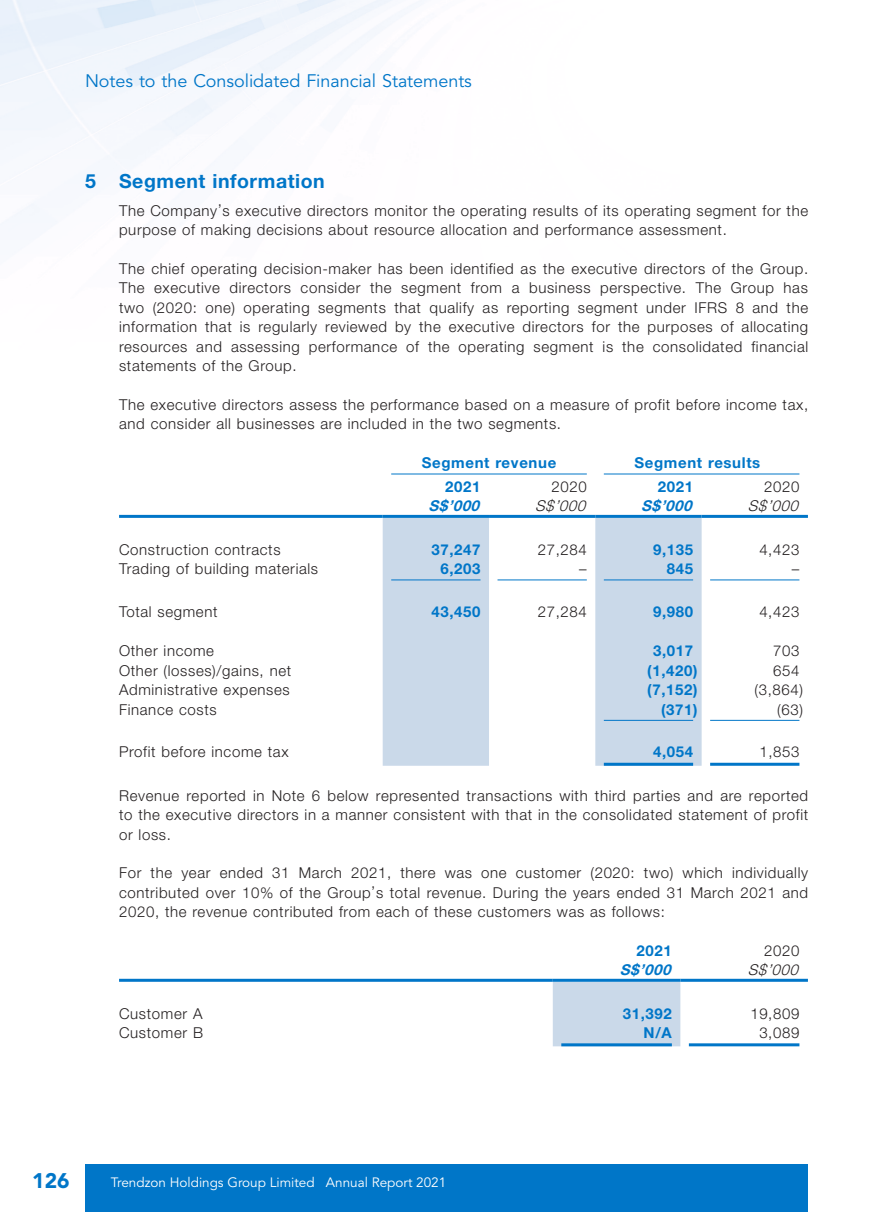
<style>
.page{position:relative;width:893px;height:1212px;background:#fff}
.page>*{position:absolute;margin:0;border:0;box-sizing:border-box;transform-origin:0 0}
.t1{font:900 21px "Avenir LT Std";color:#0076c8}
.t2{font:700 19.5px "Helvetica Neue LT Std";letter-spacing:.03em;color:#0076c8}
.t3{font:18px "Avenir LT Std";letter-spacing:-.005em;color:#0076c8}
.t4{font:300 15px/19.5px "Helvetica Neue LT Std";letter-spacing:.045em;color:#231f20;text-align:justify}
.t5{font:700 15px "Helvetica Neue LT Std";letter-spacing:.045em;color:#0076c8}
.t6{font:italic 700 15px "Helvetica Neue LT Std";color:#0076c8}
.t7{font:italic 300 15px "Helvetica Neue LT Std";color:#231f20}
.t8{font:13.5px "Avenir LT Std";color:#fff}
</style>
<div class="page">
<div style="left:85px;top:1164px;width:723px;height:48px;background:#0076c8"></div>
<svg style="left:383px;top:518px;width:319px;height:248px;fill:#cad9e9"></svg>
<hr style="left:391px;top:474px;width:196px;height:1px;background:#0076c8">
<hr style="left:604px;top:474px;width:195px;height:1px;background:#0076c8">
<hr style="left:119px;top:515px;width:264px;height:3px;background:#0076c8">
<hr style="left:383px;top:515px;width:106px;height:3px;background:#0076c8">
<hr style="left:489px;top:515px;width:106px;height:3px;background:#0076c8">
<hr style="left:595px;top:515px;width:107px;height:3px;background:#0076c8">
<hr style="left:702px;top:515px;width:106px;height:3px;background:#0076c8">
<hr style="left:391px;top:579px;width:89px;height:1px;background:#0076c8">
<hr style="left:497px;top:579px;width:90px;height:1px;background:#0076c8">
<hr style="left:604px;top:579px;width:89px;height:1px;background:#0076c8">
<hr style="left:710px;top:579px;width:89px;height:1px;background:#0076c8">
<hr style="left:604px;top:720px;width:89px;height:1px;background:#0076c8">
<hr style="left:710px;top:720px;width:89px;height:1px;background:#0076c8">
<hr style="left:604px;top:763px;width:89px;height:3px;background:#0076c8">
<hr style="left:710px;top:763px;width:89px;height:3px;background:#0076c8">
<div style="left:553px;top:982px;width:127px;height:64px;background:#cad9e9"></div>
<hr style="left:119px;top:979px;width:434px;height:3px;background:#0076c8">
<hr style="left:553px;top:979px;width:127px;height:3px;background:#0076c8">
<hr style="left:680px;top:979px;width:128px;height:3px;background:#0076c8">
<hr style="left:561px;top:1043px;width:111px;height:3px;background:#0076c8">
<hr style="left:689px;top:1043px;width:110px;height:3px;background:#0076c8">
<p class="t3" style="left:85px;top:71px;width:388px">Notes to the Consolidated Financial Statements</p>
<h2 class="t2" style="left:85px;top:168px;width:241px">5 Segment information</h2>
<p class="t4" style="left:119px;top:200px;width:691px">The Company’s executive directors monitor the operating results of its operating segment for the purpose of making decisions about resource allocation and performance assessment.</p>
<p class="t4" style="left:119px;top:258px;width:691px">The chief operating decision-maker has been identified as the executive directors of the Group.<br>The executive directors consider the segment from a business perspective. The Group has two (2020: one) operating segments that qualify as reporting segment under IFRS 8 and the information that is regularly reviewed by the executive directors for the purposes of allocating resources and assessing performance of the operating segment is the consolidated financial statements of the Group.</p>
<p class="t4" style="left:119px;top:394px;width:691px">The executive directors assess the performance based on a measure of profit before income tax, and consider all businesses are included in the two segments.</p>
<p class="t5" style="left:422px;top:453px;width:136px">Segment revenue</p>
<p class="t5" style="left:634px;top:453px;width:127px">Segment results</p>
<p class="t5" style="left:445px;top:477px;width:37px">2021</p>
<p class="t4" style="left:551px;top:477px;width:37px">2020</p>
<p class="t5" style="left:658px;top:477px;width:37px">2021</p>
<p class="t4" style="left:764px;top:477px;width:37px">2020</p>
<p class="t6" style="left:428px;top:497px;width:57px">S$’000</p>
<p class="t7" style="left:535px;top:497px;width:56px">S$’000</p>
<p class="t6" style="left:641px;top:497px;width:57px">S$’000</p>
<p class="t7" style="left:748px;top:497px;width:56px">S$’000</p>
<p class="t4" style="left:119px;top:539px;width:163px">Construction contracts</p>
<p class="t5" style="left:431px;top:540px;width:51px">37,247</p>
<p class="t4" style="left:538px;top:539px;width:51px">27,284</p>
<p class="t5" style="left:653px;top:540px;width:42px">9,135</p>
<p class="t4" style="left:759px;top:539px;width:42px">4,423</p>
<p class="t4" style="left:119px;top:559px;width:201px">Trading of building materials</p>
<p class="t5" style="left:440px;top:559px;width:42px">6,203</p>
<p class="t4" style="left:579px;top:559px;width:9px">–</p>
<p class="t5" style="left:667px;top:559px;width:28px">845</p>
<p class="t4" style="left:792px;top:559px;width:9px">–</p>
<p class="t4" style="left:119px;top:602px;width:100px">Total segment</p>
<p class="t5" style="left:431px;top:602px;width:51px">43,450</p>
<p class="t4" style="left:538px;top:602px;width:51px">27,284</p>
<p class="t5" style="left:653px;top:602px;width:42px">9,980</p>
<p class="t4" style="left:759px;top:602px;width:42px">4,423</p>
<p class="t4" style="left:119px;top:641px;width:97px">Other income</p>
<p class="t5" style="left:653px;top:641px;width:42px">3,017</p>
<p class="t4" style="left:773px;top:641px;width:28px">703</p>
<p class="t4" style="left:119px;top:660px;width:174px">Other (losses)/gains, net</p>
<p class="t5" style="left:647px;top:661px;width:52px">(1,420)</p>
<p class="t4" style="left:773px;top:660px;width:28px">654</p>
<p class="t4" style="left:119px;top:680px;width:172px">Administrative expenses</p>
<p class="t5" style="left:647px;top:680px;width:52px">(7,152)</p>
<p class="t4" style="left:754px;top:680px;width:50px">(3,864)</p>
<p class="t4" style="left:119px;top:699px;width:99px">Finance costs</p>
<p class="t5" style="left:661px;top:700px;width:38px">(371)</p>
<p class="t4" style="left:777px;top:699px;width:27px">(63)</p>
<p class="t4" style="left:119px;top:742px;width:171px">Profit before income tax</p>
<p class="t5" style="left:653px;top:743px;width:42px">4,054</p>
<p class="t4" style="left:759px;top:742px;width:42px">1,853</p>
<p class="t4" style="left:119px;top:785px;width:691px">Revenue reported in Note 6 below represented transactions with third parties and are reported to the executive directors in a manner consistent with that in the consolidated statement of profit or loss.</p>
<p class="t4" style="left:119px;top:863px;width:690px">For the year ended 31 March 2021, there was one customer (2020: two) which individually contributed over 10% of the Group’s total revenue. During the years ended 31 March 2021 and 2020, the revenue contributed from each of these customers was as follows:</p>
<p class="t5" style="left:637px;top:941px;width:37px">2021</p>
<p class="t4" style="left:764px;top:940px;width:37px">2020</p>
<p class="t6" style="left:620px;top:961px;width:57px">S$’000</p>
<p class="t7" style="left:748px;top:961px;width:56px">S$’000</p>
<p class="t4" style="left:119px;top:1003px;width:85px">Customer A</p>
<p class="t5" style="left:623px;top:1004px;width:51px">31,392</p>
<p class="t4" style="left:750px;top:1003px;width:51px">19,809</p>
<p class="t4" style="left:119px;top:1022px;width:86px">Customer B</p>
<p class="t5" style="left:644px;top:1023px;width:30px">N/A</p>
<p class="t4" style="left:759px;top:1022px;width:42px">3,089</p>
<h1 class="t1" style="left:32px;top:1168px;width:39px">126</h1>
<p class="t8" style="left:111px;top:1174px;width:337px">Trendzon Holdings Group Limited Annual Report 2021</p>
</div>
